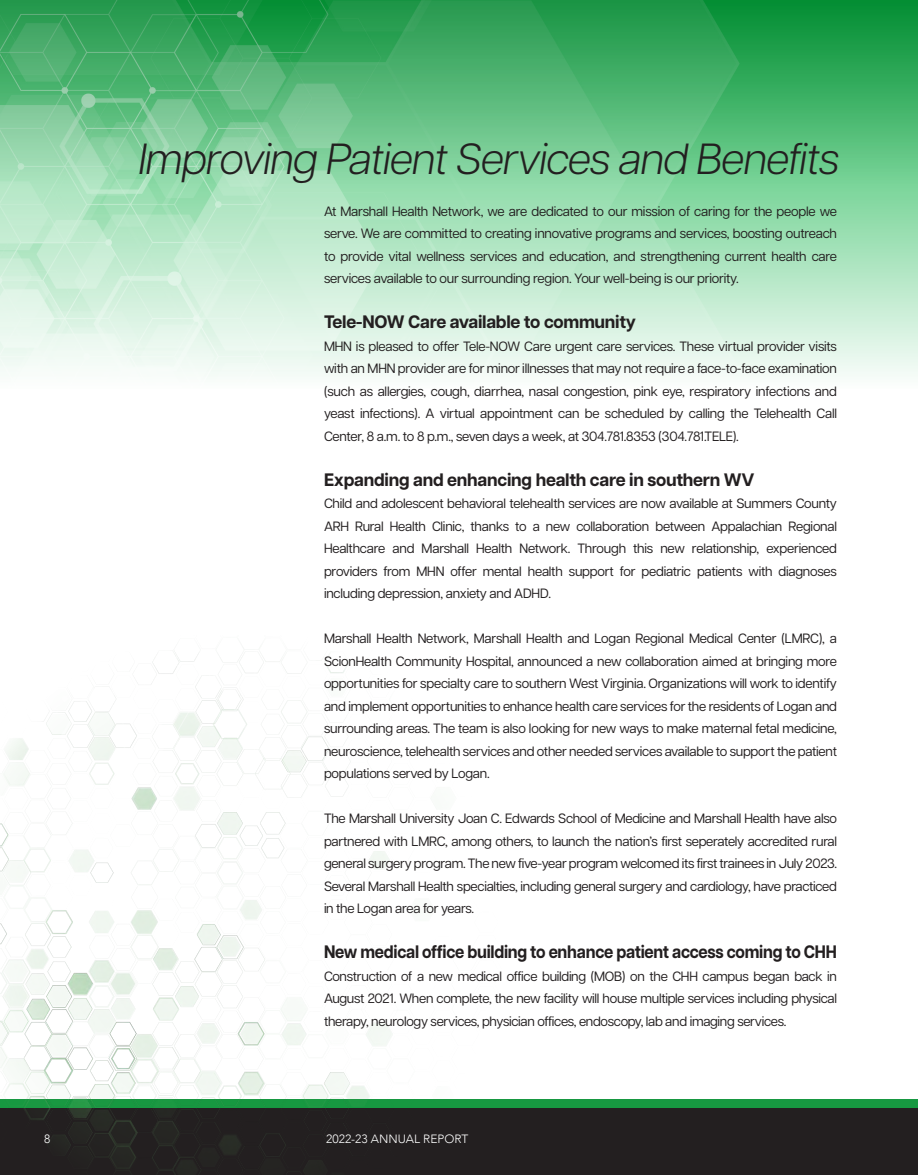
<style>
.page{position:relative;width:918px;height:1175px;background:#fff}
.page>*{position:absolute;margin:0;border:0;box-sizing:border-box;transform-origin:0 0}
.t1{font:italic 300 43.5px "Articulat CF";letter-spacing:-.015em;color:#231f20}
.t2{font:700 18px "Articulat CF";letter-spacing:-.015em;color:#231f20}
.t3{font:700 18px "Articulat CF";letter-spacing:-.015em;color:#231f20;scale:.91 1}
.t4{font:13.5px/22.5px "Articulat CF";letter-spacing:-.015em;color:#231f20;text-align:justify}
.t5{font:300 12px "Avenir";color:#fff}
</style>
<div class="page">
<div style="left:0;top:1108px;width:918px;height:66px;background:#231f20"></div>
<div style="left:0;top:1099px;width:918px;height:9px;background:#179841"></div>
<img style="left:0;top:757px;width:392px;height:417px">
<svg style="left:740px;top:187px;width:178px;height:189px;background:#b7e8c8"></svg>
<img style="left:0;top:187px;width:740px;height:570px">
<svg style="left:0;top:0;width:918px;height:187px;background:#53b776"></svg>
<p class="t1" style="left:139px;top:128px;width:702px">Improving Patient Services and Benefits</p>
<p class="t4" style="left:324px;top:199px;width:515px">At Marshall Health Network, we are dedicated to our mission of caring for the people we serve. We are committed to creating innovative programs and services, boosting outreach to provide vital wellness services and education, and strengthening current health care services available to our surrounding region. Your well-being is our priority.</p>
<p class="t2" style="left:324px;top:308px;width:314px">Tele-NOW Care available to community</p>
<p class="t4" style="left:324px;top:334px;width:515px">MHN is pleased to offer Tele-NOW Care urgent care services. These virtual provider visits with an MHN provider are for minor illnesses that may not require a face-to-face examination (such as allergies, cough, diarrhea, nasal congestion, pink eye, respiratory infections and yeast infections). A virtual appointment can be scheduled by calling the Telehealth Call Center, 8 a.m. to 8 p.m., seven days a week, at 304.781.8353 (304.781.TELE).</p>
<p class="t2" style="left:324px;top:466px;width:432px">Expanding and enhancing health care in southern WV</p>
<p class="t4" style="left:324px;top:491px;width:515px">Child and adolescent behavioral telehealth services are now available at Summers County ARH Rural Health Clinic, thanks to a new collaboration between Appalachian Regional Healthcare and Marshall Health Network. Through this new relationship, experienced providers from MHN offer mental health support for pediatric patients with diagnoses including depression, anxiety and ADHD.</p>
<p class="t4" style="left:324px;top:626px;width:515px">Marshall Health Network, Marshall Health and Logan Regional Medical Center (LMRC), a ScionHealth Community Hospital, announced a new collaboration aimed at bringing more opportunities for specialty care to southern West Virginia. Organizations will work to identify and implement opportunities to enhance health care services for the residents of Logan and surrounding areas. The team is also looking for new ways to make maternal fetal medicine, neuroscience, telehealth services and other needed services available to support the patient populations served by Logan.</p>
<p class="t4" style="left:324px;top:806px;width:515px">The Marshall University Joan C. Edwards School of Medicine and Marshall Health have also partnered with LMRC, among others, to launch the nation’s first seperately accredited rural general surgery program. The new five-year program welcomed its first trainees in July 2023.<br>Several Marshall Health specialties, including general surgery and cardiology, have practiced in the Logan area for years.</p>
<p class="t3" style="left:324px;top:938px;width:565px">New medical office building to enhance patient access coming to CHH</p>
<p class="t4" style="left:324px;top:964px;width:515px">Construction of a new medical office building (MOB) on the CHH campus began back in August 2021. When complete, the new facility will house multiple services including physical therapy, neurology services, physician offices, endoscopy, lab and imaging services.</p>
<p class="t5" style="left:44px;top:1131px;width:8px">8</p>
<p class="t5" style="left:326px;top:1131px;width:144px">2022-23 ANNUAL REPORT</p>
</div>
